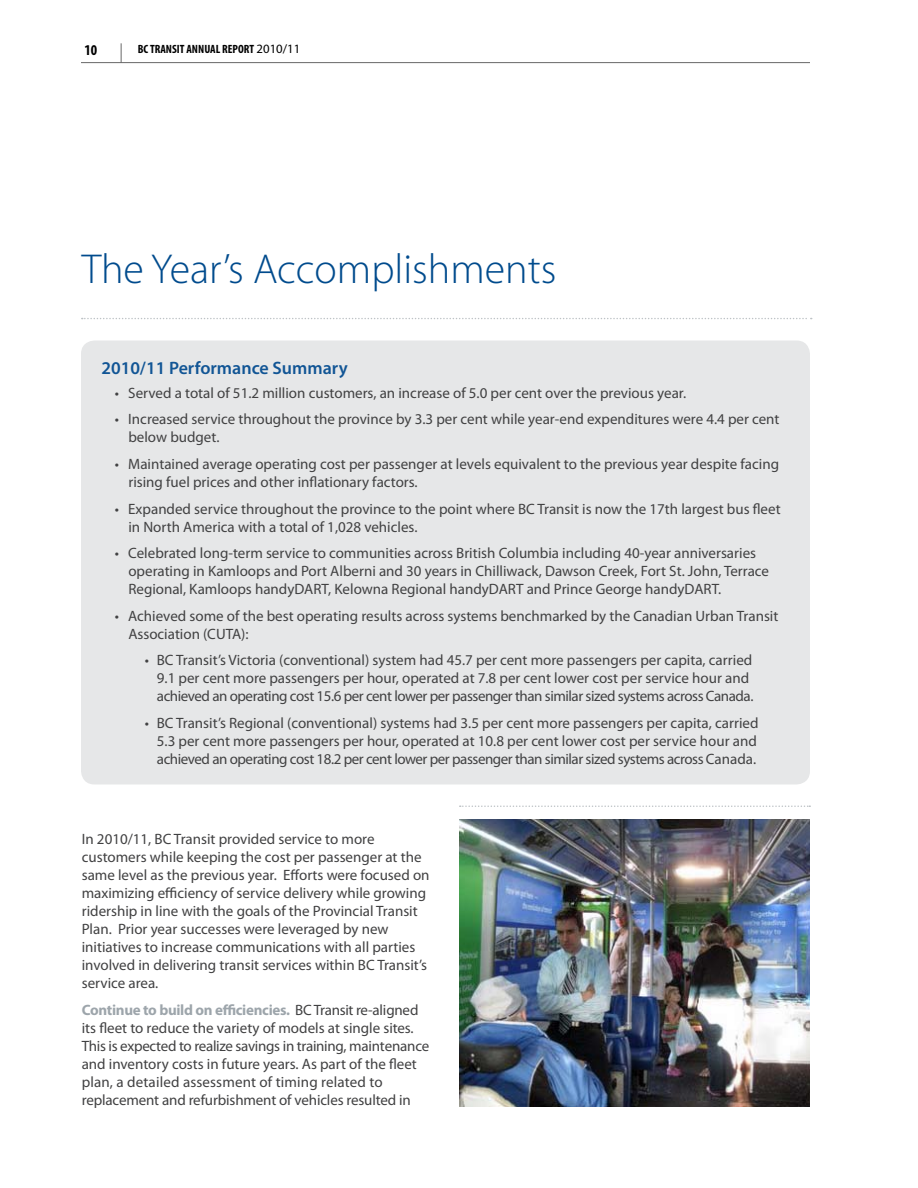
<style>
.page{position:relative;width:918px;height:1188px;background:#fff}
.page>*{position:absolute;margin:0;border:0;box-sizing:border-box;transform-origin:0 0}
.t1{font:300 42px "Myriad Pro";color:#004b8d}
.t2{font:600 18px "Myriad Pro";color:#115595}
.t3{font:15px/18px "Myriad Pro";color:#414142}
.t4{font:700 condensed 15px "Myriad Pro";color:#000}
.t5{font:700 condensed 12px "Myriad Pro";color:#000}
.s1{font-weight:400;font-stretch:normal;font-size:12.75px}
.s2{font-weight:700;color:#9da5ab}
</style>
<div class="page">
<hr style="left:81px;top:62px;width:729px;height:1px;background:#000">
<svg style="left:121px;top:43px;width:1px;height:19px"></svg>
<img style="left:459px;top:819px;width:351px;height:288px">
<svg style="left:460px;top:806px;width:350px;height:1px"></svg>
<svg style="left:82px;top:318px;width:730px;height:1px"></svg>
<div style="left:81px;top:340px;width:729px;height:444px;background:#e6e7e8;border-radius:14px"></div>
<p class="t4" style="left:84px;top:40px;width:14px">10</p>
<p class="t5" style="left:138px;top:41px;width:164px">BC TRANSIT ANNUAL REPORT <span class="s1">2010/11</span></p>
<h1 class="t1" style="left:82px;top:246px;width:476px">The Year’s Accomplishments</h1>
<p class="t2" style="left:101px;top:358px;width:248px">2010/11 Performance Summary</p>
<p class="t3" style="left:115px;top:384px;width:573px">• Served a total of 51.2 million customers, an increase of 5.0 per cent over the previous year.</p>
<p class="t3" style="left:128px;top:411px;width:653px;text-indent:-14px">• Increased service throughout the province by 3.3 per cent while year-end expenditures were 4.4 per cent below budget.</p>
<p class="t3" style="left:128px;top:455px;width:652px;text-indent:-14px">• Maintained average operating cost per passenger at levels equivalent to the previous year despite facing rising fuel prices and other inflationary factors.</p>
<p class="t3" style="left:128px;top:500px;width:654px;text-indent:-14px">• Expanded service throughout the province to the point where BC Transit is now the 17th largest bus fleet in North America with a total of 1,028 vehicles.</p>
<p class="t3" style="left:128px;top:544px;width:642px;text-indent:-14px">• Celebrated long-term service to communities across British Columbia including 40-year anniversaries operating in Kamloops and Port Alberni and 30 years in Chilliwack, Dawson Creek, Fort St. John, Terrace<br>Regional, Kamloops handyDART, Kelowna Regional handyDART and Prince George handyDART.</p>
<p class="t3" style="left:128px;top:607px;width:652px;text-indent:-14px">• Achieved some of the best operating results across systems benchmarked by the Canadian Urban Transit<br>Association (CUTA):</p>
<p class="t3" style="left:157px;top:652px;width:598px;text-indent:-12px">• BC Transit’s Victoria (conventional) system had 45.7 per cent more passengers per capita, carried<br>9.1 per cent more passengers per hour, operated at 7.8 per cent lower cost per service hour and achieved an operating cost 15.6 per cent lower per passenger than similar sized systems across Canada.</p>
<p class="t3" style="left:157px;top:714px;width:603px;text-align:justify;text-indent:-12px">• BC Transit’s Regional (conventional) systems had 3.5 per cent more passengers per capita, carried 5.3 per cent more passengers per hour, operated at 10.8 per cent lower cost per service hour and achieved an operating cost 18.2 per cent lower per passenger than similar sized systems across Canada.</p>
<p class="t3" style="left:82px;top:831px;width:349px">In 2010/11, BC Transit provided service to more customers while keeping the cost per passenger at the same level as the previous year. Efforts were focused on maximizing efficiency of service delivery while growing ridership in line with the goals of the Provincial Transit Plan. Prior year successes were leveraged by new initiatives to increase communications with all parties involved in delivering transit services within BC Transit’s service area.</p>
<p class="t3" style="left:82px;top:1001px;width:349px"><span class="s2">Continue to build on efficiencies.</span> BC Transit re-aligned its fleet to reduce the variety of models at single sites.<br>This is expected to realize savings in training, maintenance and inventory costs in future years. As part of the fleet plan, a detailed assessment of timing related to replacement and refurbishment of vehicles resulted in</p>
</div>
